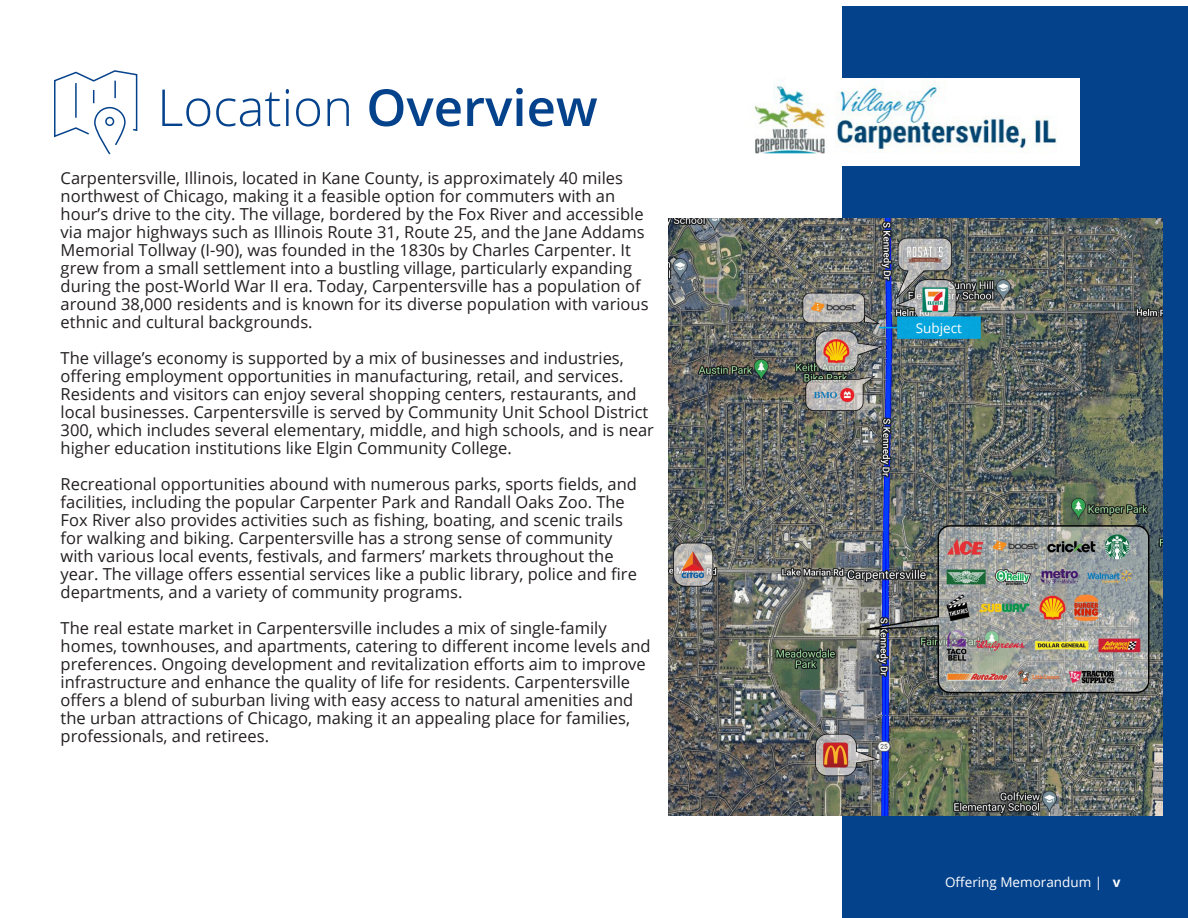
<style>
.page{position:relative;width:1188px;height:918px;background:#fff}
.page>*{position:absolute;margin:0;border:0;box-sizing:border-box;transform-origin:0 0}
.t1{font:300 51px "Open Sans";color:#05428c}
.Heading_1{font:16.5px/18px "Open Sans";color:#231f20}
.t2{font:13.5px "Open Sans";color:#fff}
.s1{font-weight:600}
.s2{font-weight:700}
</style>
<div class="page">
<div style="left:842px;top:6px;width:346px;height:912px;background:#05428c"></div>
<img style="left:668px;top:218px;width:494px;height:597px">
<img style="left:754px;top:79px;width:326px;height:86px">
<div style="left:897px;top:316px;width:84px;height:23px;background:#05a5dd"></div>
<svg style="left:879px;top:327px;width:18px;height:1px"></svg>
<svg style="left:54px;top:70px;width:84px;height:85px"></svg>
<p class="t1" style="left:157px;top:73px;width:442px">Location <span class="s1">Overview</span></p>
<p class="Heading_1" style="left:61px;top:169px;width:589px">Carpentersville, Illinois, located in Kane County, is approximately 40 miles northwest of Chicago, making it a feasible option for commuters with an hour’s drive to the city. The village, bordered by the Fox River and accessible via major highways such as Illinois Route 31, Route 25, and the Jane Addams Memorial Tollway (I-90), was founded in the 1830s by Charles Carpenter. It grew from a small settlement into a bustling village, particularly expanding during the post-World War II era. Today, Carpentersville has a population of around 38,000 residents and is known for its diverse population with various ethnic and cultural backgrounds.</p>
<p class="Heading_1" style="left:61px;top:349px;width:595px">The village’s economy is supported by a mix of businesses and industries, offering employment opportunities in manufacturing, retail, and services.<br>Residents and visitors can enjoy several shopping centers, restaurants, and local businesses. Carpentersville is served by Community Unit School District 300, which includes several elementary, middle, and high schools, and is near higher education institutions like Elgin Community College.</p>
<p class="Heading_1" style="left:61px;top:475px;width:578px">Recreational opportunities abound with numerous parks, sports fields, and facilities, including the popular Carpenter Park and Randall Oaks Zoo. The Fox River also provides activities such as fishing, boating, and scenic trails for walking and biking. Carpentersville has a strong sense of community with various local events, festivals, and farmers’ markets throughout the year. The village offers essential services like a public library, police and fire departments, and a variety of community programs.</p>
<p class="Heading_1" style="left:61px;top:619px;width:591px">The real estate market in Carpentersville includes a mix of single-family homes, townhouses, and apartments, catering to different income levels and preferences. Ongoing development and revitalization efforts aim to improve infrastructure and enhance the quality of life for residents. Carpentersville offers a blend of suburban living with easy access to natural amenities and the urban attractions of Chicago, making it an appealing place for families, professionals, and retirees.</p>
<p class="t2" style="left:916px;top:319px;width:48px">Subject</p>
<p class="t2" style="left:945px;top:872px;width:177px">Offering Memorandum | <span class="s2">v</span></p>
</div>
